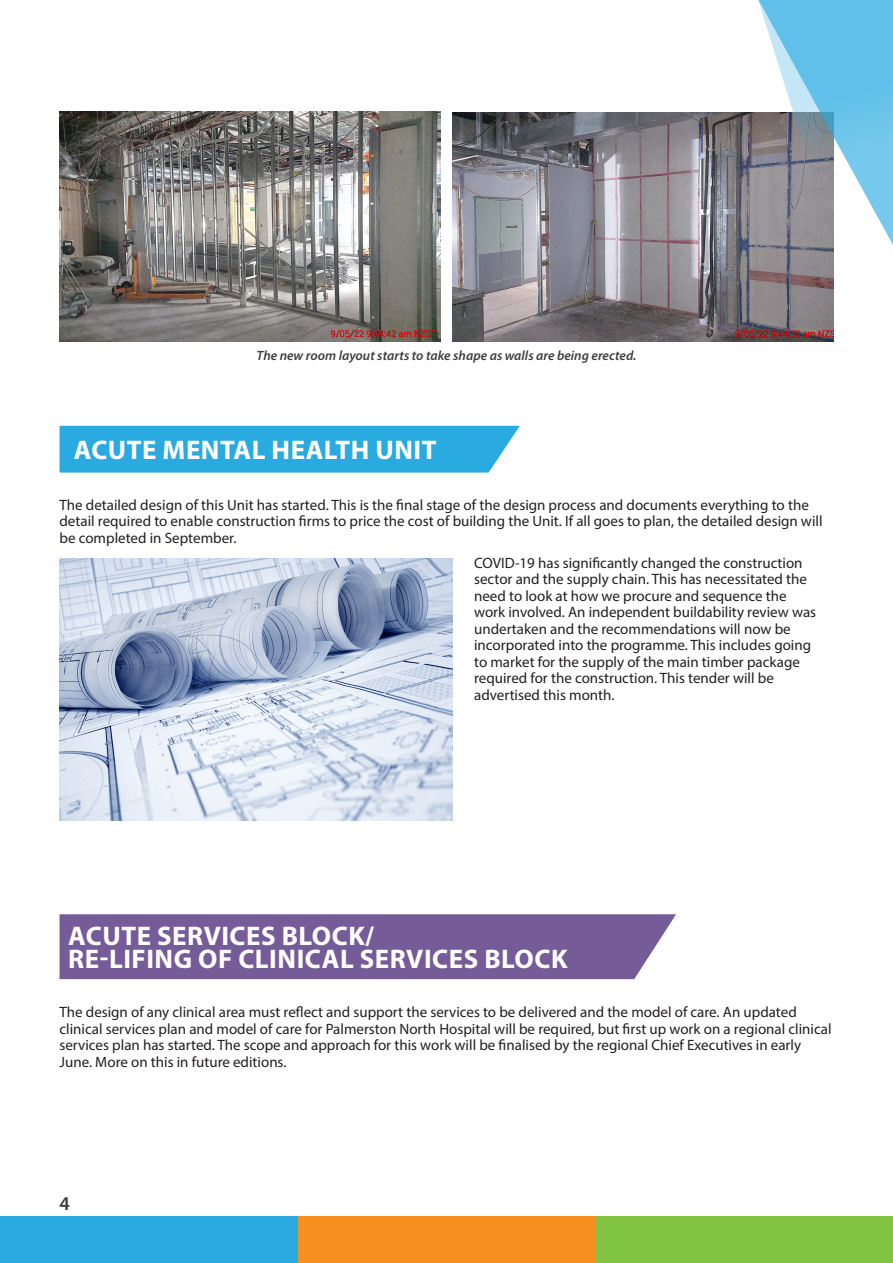
<style>
.page{position:relative;width:893px;height:1263px;background:#fff}
.page>*{position:absolute;margin:0;border:0;box-sizing:border-box;transform-origin:0 0}
.t1{font:700 27px/23.2px "Myriad Pro";letter-spacing:.02em;color:#fff}
.t2{font:600 19.5px "Myriad Pro";color:#3e3e3f}
.t3{font:15px/16.5px "Myriad Pro";color:#231f20}
.t4{font:italic 600 13.5px "Myriad Pro";color:#3e3e3f}
</style>
<div class="page">
<div style="left:0;top:1216px;width:298px;height:47px;background:#29abe2"></div>
<div style="left:298px;top:1216px;width:298px;height:47px;background:#f68f1e"></div>
<div style="left:596px;top:1216px;width:297px;height:47px;background:#81c340"></div>
<img style="left:453px;top:113px;width:305px;height:228px">
<img style="left:60px;top:112px;width:381px;height:229px">
<svg style="left:758px;top:0;width:135px;height:342px"></svg>
<div style="left:60px;top:914px;width:616px;height:65px;background:#765b99"></div>
<div style="left:60px;top:426px;width:460px;height:47px;background:#29abe2"></div>
<img style="left:60px;top:558px;width:393px;height:263px">
<p class="t4" style="left:257px;top:347px;width:381px">The new room layout starts to take shape as walls are being erected.</p>
<h1 class="t1" style="left:74px;top:438px;width:364px">ACUTE MENTAL HEALTH UNIT</h1>
<p class="t3" style="left:60px;top:496px;width:765px">The detailed design of this Unit has started. This is the final stage of the design process and documents everything to the detail required to enable construction firms to price the cost of building the Unit. If all goes to plan, the detailed design will be completed in September.</p>
<p class="t3" style="left:474px;top:554px;width:344px">COVID-19 has significantly changed the construction sector and the supply chain. This has necessitated the need to look at how we procure and sequence the work involved. An independent buildability review was undertaken and the recommendations will now be incorporated into the programme. This includes going to market for the supply of the main timber package required for the construction. This tender will be advertised this month.</p>
<h1 class="t1" style="left:68px;top:923px;width:501px">ACUTE SERVICES BLOCK/<br>RE-LIFING OF CLINICAL SERVICES BLOCK</h1>
<p class="t3" style="left:60px;top:1004px;width:774px">The design of any clinical area must reflect and support the services to be delivered and the model of care. An updated clinical services plan and model of care for Palmerston North Hospital will be required, but first up work on a regional clinical services plan has started. The scope and approach for this work will be finalised by the regional Chief Executives in early June. More on this in future editions.</p>
<h2 class="t2" style="left:60px;top:1191px;width:12px">4</h2>
</div>
